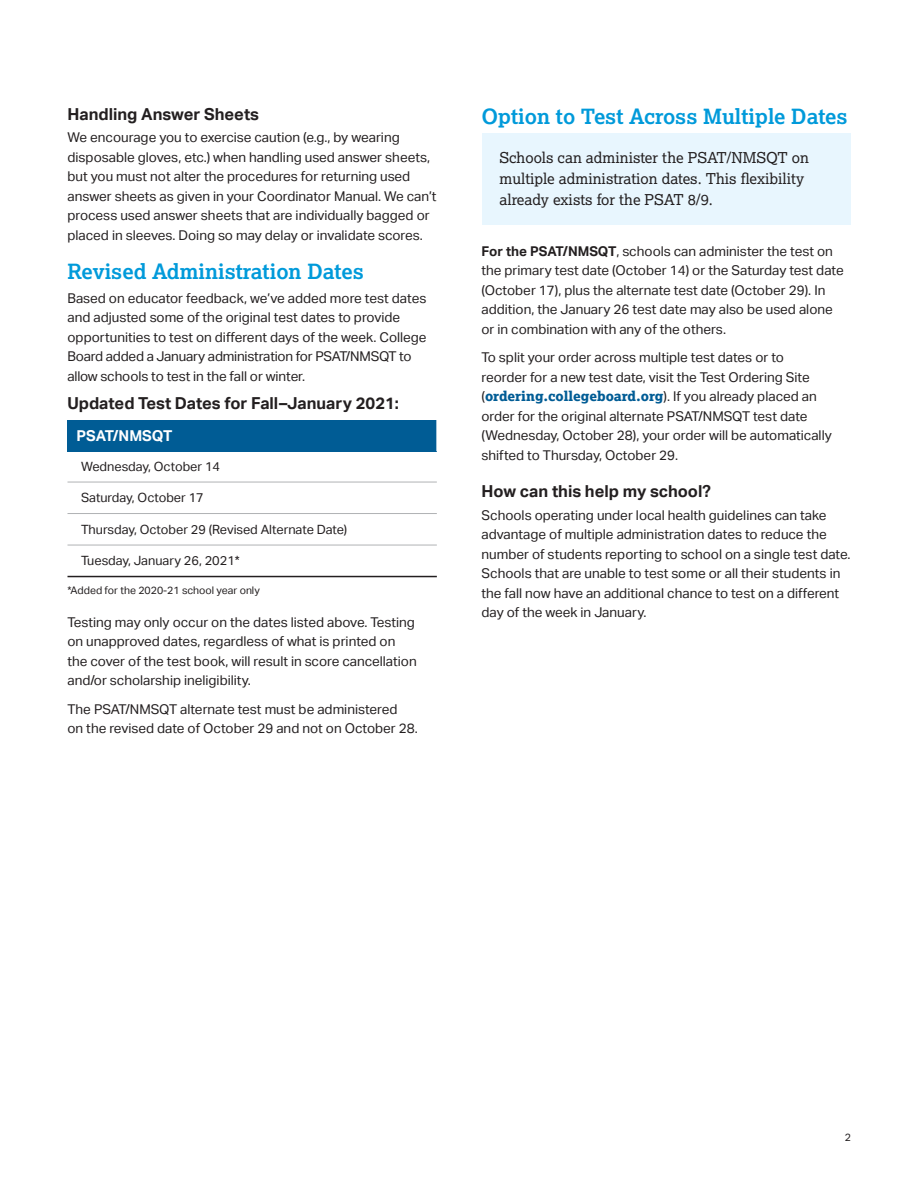
<style>
.page{position:relative;width:918px;height:1188px;background:#fff}
.page>*{position:absolute;margin:0;border:0;box-sizing:border-box;transform-origin:0 0}
.t1{font:700 21px "Lexia";color:#009ada}
.Text______9_13__Akt{font:700 16.5px "Aktiv Grotesk";color:#231f20}
.Intro_with_Backgroun{font:15px/21px "Lexia";color:#231f20}
.Table_Header______10{font:700 15px "Aktiv Grotesk";color:#fff}
.Text______9_13__Akt-2{font:13.5px/19.5px "Aktiv Grotesk";color:#231f20}
.Table_Body_Copy{font:12.75px "Aktiv Grotesk";color:#231f20}
.Source___Caption{font:10.5px "Aktiv Grotesk";color:#231f20}
.s1{font-weight:700}
.s2{font-family:"Lexia";font-weight:800;color:#005c95}
</style>
<div class="page">
<div style="left:68px;top:420px;width:369px;height:31px;background:#005c95"></div>
<hr style="left:68px;top:576px;width:369px;height:1px;background:#231f20">
<hr style="left:68px;top:482px;width:369px;height:1px;background:#b0b2b4">
<hr style="left:68px;top:513px;width:369px;height:1px;background:#b0b2b4">
<hr style="left:68px;top:545px;width:369px;height:1px;background:#b0b2b4">
<div style="left:482px;top:134px;width:368px;height:91px;background:#e8f6fe"></div>
<p class="Text______9_13__Akt" style="left:68px;top:104px;width:193px">Handling Answer Sheets</p>
<p class="Text______9_13__Akt-2" style="left:68px;top:128px;width:371px">We encourage you to exercise caution (e.g., by wearing disposable gloves, etc.) when handling used answer sheets, but you must not alter the procedures for returning used answer sheets as given in your Coordinator Manual. We can’t process used answer sheets that are individually bagged or placed in sleeves. Doing so may delay or invalidate scores.</p>
<h2 class="t1" style="left:68px;top:258px;width:298px">Revised Administration Dates</h2>
<p class="Text______9_13__Akt-2" style="left:68px;top:288px;width:361px">Based on educator feedback, we’ve added more test dates and adjusted some of the original test dates to provide opportunities to test on different days of the week. College Board added a January administration for PSAT/NMSQT to allow schools to test in the fall or winter.</p>
<h3 class="Text______9_13__Akt" style="left:68px;top:394px;width:333px">Updated Test Dates for Fall–January 2021:</h3>
<p class="Table_Header______10" style="left:76px;top:427px;width:97px">PSAT/NMSQT</p>
<p class="Table_Body_Copy" style="left:81px;top:459px;width:141px">Wednesday, October 14</p>
<p class="Table_Body_Copy" style="left:81px;top:490px;width:124px">Saturday, October 17</p>
<p class="Table_Body_Copy" style="left:81px;top:522px;width:268px">Thursday, October 29 (Revised Alternate Date)</p>
<p class="Table_Body_Copy" style="left:81px;top:553px;width:160px">Tuesday, January 26, 2021*</p>
<p class="Source___Caption" style="left:68px;top:584px;width:194px">*Added for the 2020-21 school year only</p>
<p class="Text______9_13__Akt-2" style="left:68px;top:612px;width:351px">Testing may only occur on the dates listed above. Testing on unapproved dates, regardless of what is printed on the cover of the test book, will result in score cancellation and/or scholarship ineligibility.</p>
<p class="Text______9_13__Akt-2" style="left:68px;top:699px;width:352px">The PSAT/NMSQT alternate test must be administered<br>on the revised date of October 29 and not on October 28.</p>
<h2 class="t1" style="left:482px;top:103px;width:368px">Option to Test Across Multiple Dates</h2>
<p class="Intro_with_Backgroun" style="left:500px;top:147px;width:311px">Schools can administer the PSAT/NMSQT on multiple administration dates. This flexibility already exists for the PSAT 8/9.</p>
<p class="Text______9_13__Akt-2" style="left:482px;top:242px;width:364px"><span class="s1">For the PSAT/NMSQT</span>, schools can administer the test on the primary test date (October 14) or the Saturday test date (October 17), plus the alternate test date (October 29). In addition, the January 26 test date may also be used alone or in combination with any of the others.</p>
<p class="Text______9_13__Akt-2" style="left:482px;top:348px;width:352px">To split your order across multiple test dates or to reorder for a new test date, visit the Test Ordering Site (<span class="s2">ordering.collegeboard.org</span>). If you already placed an order for the original alternate PSAT/NMSQT test date (Wednesday, October 28), your order will be automatically shifted to Thursday, October 29.</p>
<h3 class="Text______9_13__Akt" style="left:482px;top:482px;width:231px">How can this help my school?</h3>
<p class="Text______9_13__Akt-2" style="left:482px;top:506px;width:371px">Schools operating under local health guidelines can take advantage of multiple administration dates to reduce the number of students reporting to school on a single test date.<br>Schools that are unable to test some or all their students in the fall now have an additional chance to test on a different day of the week in January.</p>
<p class="Source___Caption" style="left:845px;top:1131px;width:8px">2</p>
</div>
